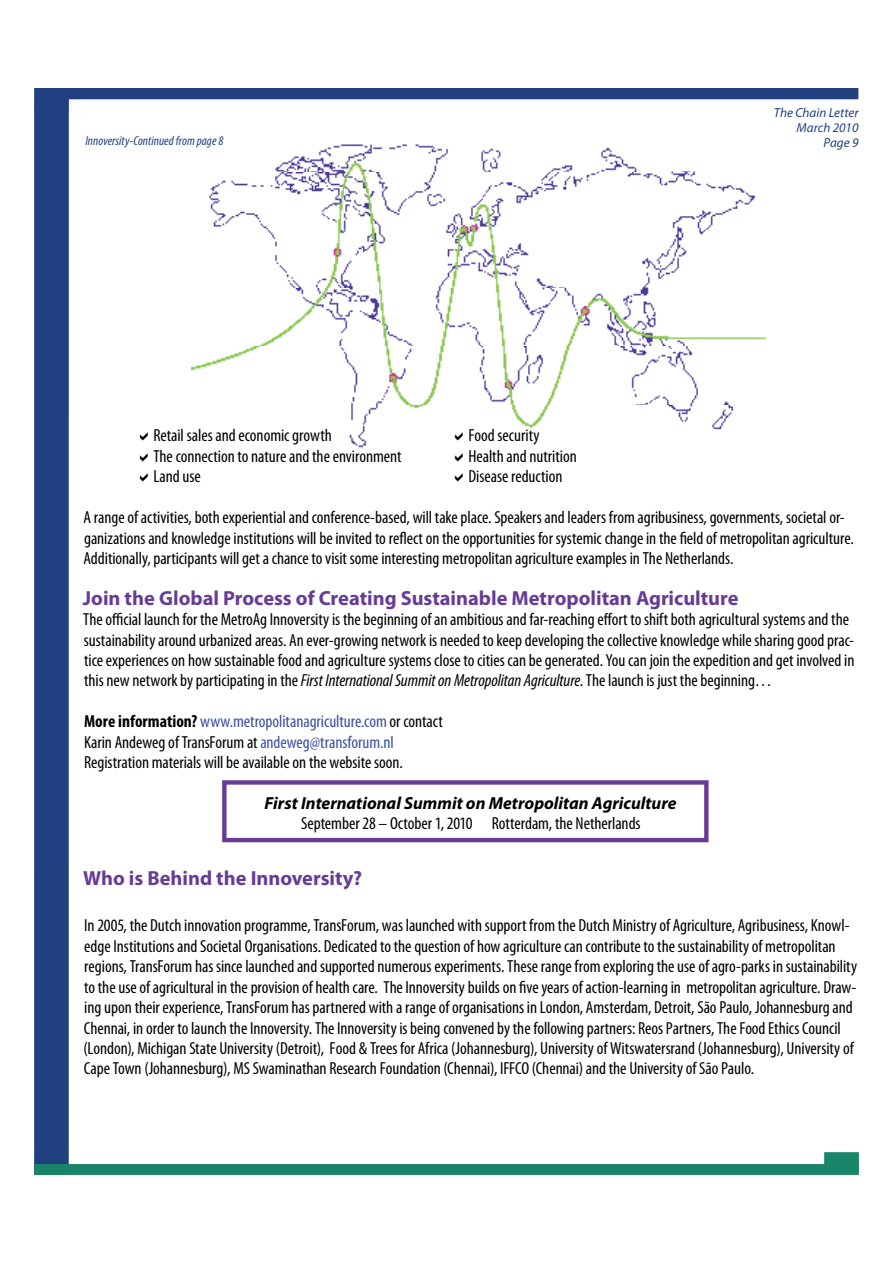
<style>
.page{position:relative;width:893px;height:1263px;background:#fff}
.page>*{position:absolute;margin:0;border:0;box-sizing:border-box;transform-origin:0 0}
.t1{font:700 20.4px "Myriad Pro";color:#673c97}
.t2{font:condensed 17.55px/20.4px "Myriad Pro";color:#000}
.t3{font:italic 700 17.55px "Myriad Pro";color:#000}
.t4{font:italic condensed 13.2px "Myriad Pro";letter-spacing:.005em;color:#21407f}
.t5{font:italic 13.2px/14.5px "Myriad Pro";color:#21407f;text-align:right}
.s1{font-style:italic}
.s2{font-weight:700}
.s3{color:#3e51a3}
</style>
<div class="page">
<img style="left:192px;top:144px;width:573px;height:304px">
<div style="left:34px;top:111px;width:35px;height:1064px;background:#21407f"></div>
<svg style="left:34px;top:88px;width:824px;height:24px"></svg>
<svg style="left:34px;top:1152px;width:825px;height:23px"></svg>
<div style="left:222px;top:780px;width:486px;height:62px;border:4px solid #673c97"></div>
<svg style="left:455px;top:433px;width:8px;height:8px"></svg>
<p class="t4" style="left:85px;top:137px;width:140px">Innoversity-Continued from page 8</p>
<p class="t5" style="left:774px;top:106px;width:86px">The Chain Letter<br>March 2010<br>Page 9</p>
<p class="t2" style="left:153px;top:427px;width:180px">Retail sales and economic growth</p>
<p class="t2" style="left:468px;top:427px;width:73px">Food security</p>
<p class="t2" style="left:153px;top:447px;width:250px">The connection to nature and the environment</p>
<p class="t2" style="left:468px;top:447px;width:110px">Health and nutrition</p>
<p class="t2" style="left:153px;top:468px;width:49px">Land use</p>
<p class="t2" style="left:468px;top:468px;width:96px">Disease reduction</p>
<p class="t2" style="left:84px;top:509px;width:772px">A range of activities, both experiential and conference-based, will take place. Speakers and leaders from agribusiness, governments, societal or&shy;ganizations and knowledge institutions will be invited to reflect on the opportunities for systemic change in the field of metropolitan agriculture.<br>Additionally, participants will get a chance to visit some interesting metropolitan agriculture examples in The Netherlands.</p>
<p class="t1" style="left:83px;top:590px;width:657px">Join the Global Process of Creating Sustainable Metropolitan Agriculture</p>
<p class="t2" style="left:83px;top:611px;width:773px">The official launch for the MetroAg Innoversity is the beginning of an ambitious and far-reaching effort to shift both agricultural systems and the sustainability around urbanized areas. An ever-growing network is needed to keep developing the collective knowledge while sharing good prac&shy;tice experiences on how sustainable food and agriculture systems close to cities can be generated. You can join the expedition and get involved in this new network by participating in the <span class="s1">First International Summit on Metropolitan Agriculture</span>. The launch is just the beginning…</p>
<p class="t2" style="left:84px;top:713px;width:360px"><span class="s2">More information?</span> <span class="s3">www.metropolitanagriculture.com</span> or contact<br>Karin Andeweg of TransForum at <span class="s3">andeweg@transforum.nl<br></span>Registration materials will be available on the website soon.</p>
<p class="t3" style="left:265px;top:793px;width:413px">First International Summit on Metropolitan Agriculture</p>
<p class="t2" style="left:301px;top:815px;width:341px">September 28 – October 1, 2010 Rotterdam, the Netherlands</p>
<p class="t1" style="left:83px;top:870px;width:281px">Who is Behind the Innoversity?</p>
<p class="t2" style="left:83px;top:917px;width:775px">In 2005, the Dutch innovation programme, TransForum, was launched with support from the Dutch Ministry of Agriculture, Agribusiness, Knowl&shy;edge Institutions and Societal Organisations. Dedicated to the question of how agriculture can contribute to the sustainability of metropolitan regions, TransForum has since launched and supported numerous experiments. These range from exploring the use of agro-parks in sustainability to the use of agricultural in the provision of health care. The Innoversity builds on five years of action-learning in metropolitan agriculture. Draw&shy;ing upon their experience, TransForum has partnered with a range of organisations in London, Amsterdam, Detroit, São Paulo, Johannesburg and Chennai, in order to launch the Innoversity. The Innoversity is being convened by the following partners: Reos Partners, The Food Ethics Council (London), Michigan State University (Detroit), Food &amp; Trees for Africa (Johannesburg), University of Witswatersrand (Johannesburg), University of Cape Town (Johannesburg), MS Swaminathan Research Foundation (Chennai), IFFCO (Chennai) and the University of São Paulo.</p>
</div>
